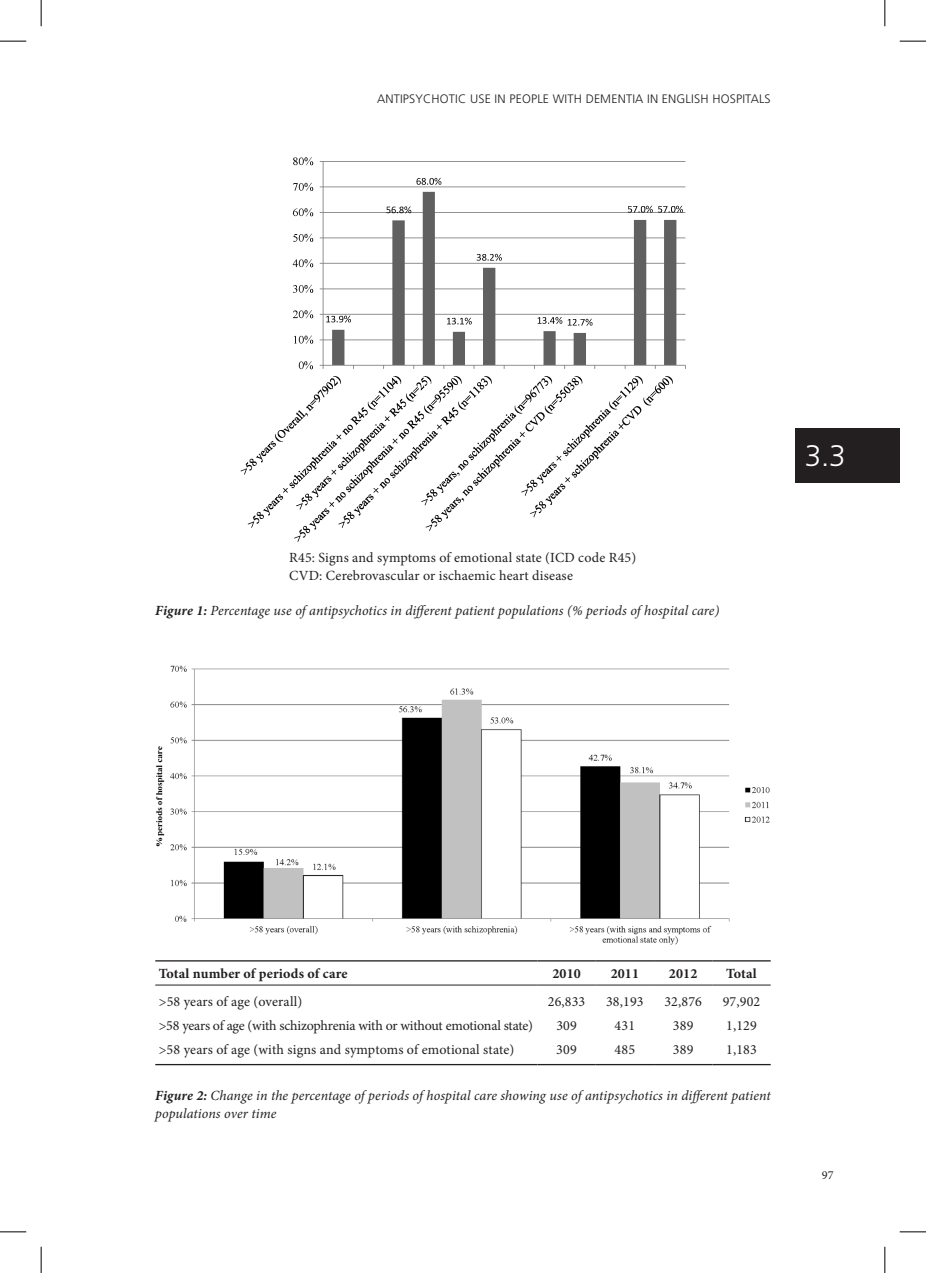
<style>
.page{position:relative;width:926px;height:1273px;background:#fff}
.page>*{position:absolute;margin:0;border:0;box-sizing:border-box;transform-origin:0 0}
.t1{font:300 29.75px "Frutiger LT Std";color:#fff}
.t2{font:14px/17.5px "Minion Pro";letter-spacing:.005em;color:#231f20}
.t3{font:italic 14px/17.5px "Minion Pro";letter-spacing:.005em;color:#231f20}
.t4{font:14px "Minion Pro";letter-spacing:-.02em;color:#231f20}
.t5{font:700 14px "Minion Pro";letter-spacing:.01em;color:#231f20}
.t6{font:300 12.25px "Frutiger LT Std";letter-spacing:.015em;color:#231f20}
.t7{font:12.25px "Minion Pro";color:#231f20}
.s1{font-weight:700}
</style>
<div class="page">
<div style="left:795px;top:428px;width:104px;height:55px;background:#231f20"></div>
<img style="left:240px;top:157px;width:446px;height:385px">
<hr style="left:155px;top:960px;width:382px;height:1px;background:#231f20">
<hr style="left:537px;top:960px;width:58px;height:1px;background:#231f20">
<hr style="left:595px;top:960px;width:59px;height:1px;background:#231f20">
<hr style="left:654px;top:960px;width:58px;height:1px;background:#231f20">
<hr style="left:712px;top:960px;width:58px;height:1px;background:#231f20">
<hr style="left:155px;top:1064px;width:382px;height:1px;background:#231f20">
<hr style="left:537px;top:1064px;width:58px;height:1px;background:#231f20">
<hr style="left:595px;top:1064px;width:59px;height:1px;background:#231f20">
<hr style="left:654px;top:1064px;width:58px;height:1px;background:#231f20">
<hr style="left:712px;top:1064px;width:58px;height:1px;background:#231f20">
<hr style="left:155px;top:985px;width:382px;height:1px;background:#231f20">
<hr style="left:537px;top:985px;width:58px;height:1px;background:#231f20">
<hr style="left:595px;top:985px;width:59px;height:1px;background:#231f20">
<hr style="left:654px;top:985px;width:58px;height:1px;background:#231f20">
<hr style="left:712px;top:985px;width:58px;height:1px;background:#231f20">
<img style="left:156px;top:665px;width:614px;height:280px">
<svg style="left:0;top:41px;width:26px;height:1px"></svg>
<svg style="left:899px;top:41px;width:27px;height:1px"></svg>
<svg style="left:0;top:1231px;width:26px;height:1px"></svg>
<svg style="left:899px;top:1231px;width:27px;height:1px"></svg>
<svg style="left:41px;top:0;width:1px;height:26px"></svg>
<svg style="left:41px;top:1247px;width:1px;height:26px"></svg>
<svg style="left:884px;top:0;width:1px;height:26px"></svg>
<svg style="left:884px;top:1247px;width:1px;height:26px"></svg>
<p class="t6" style="left:377px;top:92px;width:395px">ANTIPSYCHOTIC USE IN PEOPLE WITH DEMENTIA IN ENGLISH HOSPITALS</p>
<p class="t2" style="left:289px;top:549px;width:348px">R45: Signs and symptoms of emotional state (ICD code R45)<br>CVD: Cerebrovascular or ischaemic heart disease</p>
<p class="t3" style="left:155px;top:602px;width:565px"><span class="s1">Figure 1:</span> Percentage use of antipsychotics in different patient populations (% periods of hospital care)</p>
<h1 class="t1" style="left:805px;top:439px;width:42px">3.3</h1>
<p class="t5" style="left:159px;top:964px;width:190px">Total number of periods of care</p>
<p class="t5" style="left:552px;top:964px;width:30px">2010</p>
<p class="t5" style="left:610px;top:964px;width:30px">2011</p>
<p class="t5" style="left:669px;top:964px;width:30px">2012</p>
<p class="t5" style="left:726px;top:964px;width:32px">Total</p>
<p class="t2" style="left:159px;top:992px;width:145px">&gt;58 years of age (overall)</p>
<p class="t2" style="left:548px;top:992px;width:39px">26,833</p>
<p class="t2" style="left:606px;top:992px;width:39px">38,193</p>
<p class="t2" style="left:664px;top:992px;width:39px">32,876</p>
<p class="t2" style="left:722px;top:992px;width:39px">97,902</p>
<p class="t4" style="left:159px;top:1016px;width:376px">&gt;58 years of age (with schizophrenia with or without emotional state)</p>
<p class="t2" style="left:556px;top:1017px;width:22px">309</p>
<p class="t2" style="left:614px;top:1017px;width:22px">431</p>
<p class="t2" style="left:673px;top:1017px;width:22px">389</p>
<p class="t2" style="left:726px;top:1017px;width:32px">1,129</p>
<p class="t2" style="left:159px;top:1041px;width:357px">&gt;58 years of age (with signs and symptoms of emotional state)</p>
<p class="t2" style="left:556px;top:1041px;width:22px">309</p>
<p class="t2" style="left:614px;top:1041px;width:22px">485</p>
<p class="t2" style="left:673px;top:1041px;width:22px">389</p>
<p class="t2" style="left:726px;top:1041px;width:32px">1,183</p>
<p class="t3" style="left:155px;top:1087px;width:617px"><span class="s1">Figure 2:</span> Change in the percentage of periods of hospital care showing use of antipsychotics in different patient populations over time</p>
<p class="t7" style="left:821px;top:1167px;width:13px">97</p>
</div>
